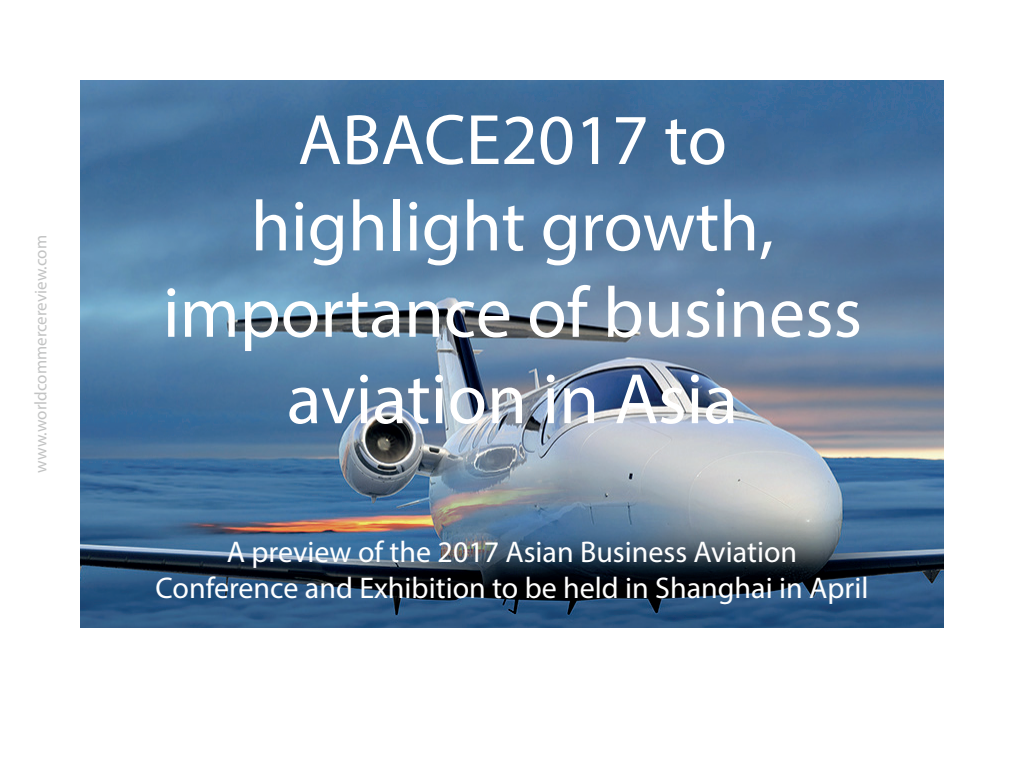
<style>
.page{position:relative;width:1024px;height:768px;background:#fff}
.page>*{position:absolute;margin:0;border:0;box-sizing:border-box;transform-origin:0 0}
.t1{font:72px/86.4px "Myriad Pro";color:#fff;text-align:center}
.t2{font:30px/36px "Myriad Pro";color:#fff;text-align:center}
.t3{font:17px "Myriad Pro";color:#c2c3c3}
</style>
<div class="page">
<img style="left:80px;top:80px;width:864px;height:548px">
<p class="t3" style="left:30px;top:473px;width:239px;rotate:-90deg">www.worldcommercereview.com</p>
<h1 class="t1" style="left:163px;top:96px;width:701px">ABACE2017 to highlight growth, importance of business aviation in Asia</h1>
<p class="t2" style="left:156px;top:533px;width:714px">A preview of the 2017 Asian Business Aviation<br>Conference and Exhibition to be held in Shanghai in April</p>
</div>
